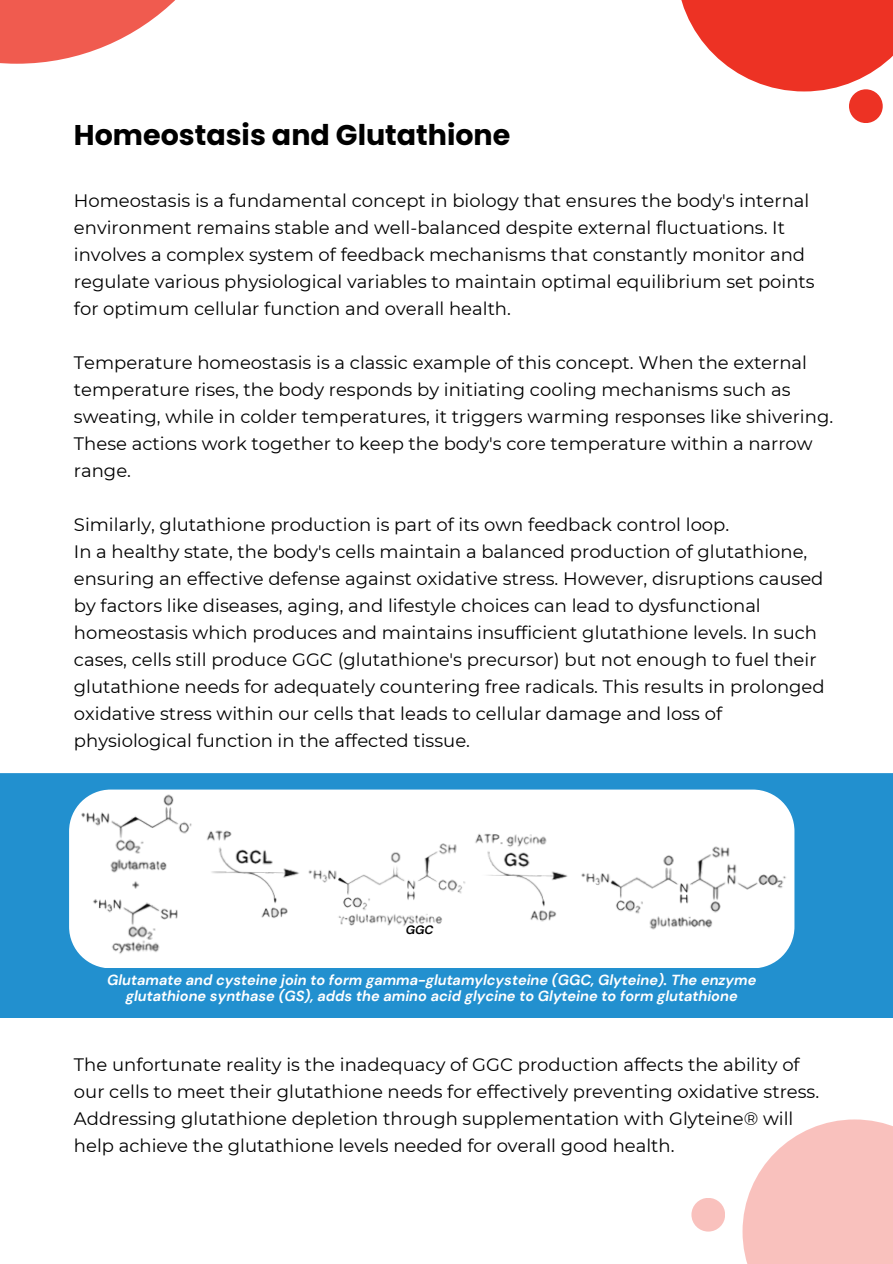
<style>
.page{position:relative;width:893px;height:1264px;background:#fff}
.page>*{position:absolute;margin:0;border:0;box-sizing:border-box;transform-origin:0 0}
.t1{font:700 28.5px "Poppins";color:#000}
.t2{font:18px/27px "Montserrat";color:#000}
.t3{font:italic 700 14.55px/16.4px "DM Sans";color:#fff;text-align:center}
.t4{font:italic 700 12px "DM Sans";color:#000}
</style>
<div class="page">
<svg style="left:742px;top:1119px;width:150px;height:144px;background:#f9cac7"></svg>
<div style="left:691px;top:1197px;width:34px;height:34px;background:#f9c1bd;border-radius:50%"></div>
<div style="left:848px;top:89px;width:34px;height:34px;background:#ed3224;border-radius:50%"></div>
<svg style="left:681px;top:0;width:211px;height:91px;fill:#ed3224"></svg>
<svg style="left:0;top:0;width:175px;height:64px;fill:#f05b4f"></svg>
<div style="left:0;top:773px;width:892px;height:245px;background:#2290cf"></div>
<img style="left:73px;top:789px;width:728px;height:179px">
<p class="t1" style="left:74px;top:115px;width:438px">Homeostasis and Glutathione</p>
<p class="t2" style="left:74px;top:187px;width:742px">Homeostasis is a fundamental concept in biology that ensures the body's internal environment remains stable and well-balanced despite external fluctuations. It involves a complex system of feedback mechanisms that constantly monitor and regulate various physiological variables to maintain optimal equilibrium set points for optimum cellular function and overall health.</p>
<p class="t2" style="left:74px;top:349px;width:760px">Temperature homeostasis is a classic example of this concept. When the external temperature rises, the body responds by initiating cooling mechanisms such as sweating, while in colder temperatures, it triggers warming responses like shivering.<br>These actions work together to keep the body's core temperature within a narrow range.</p>
<p class="t2" style="left:74px;top:511px;width:656px">Similarly, glutathione production is part of its own feedback control loop.</p>
<p class="t2" style="left:74px;top:538px;width:752px">In a healthy state, the body's cells maintain a balanced production of glutathione, ensuring an effective defense against oxidative stress. However, disruptions caused by factors like diseases, aging, and lifestyle choices can lead to dysfunctional homeostasis which produces and maintains insufficient glutathione levels. In such cases, cells still produce GGC (glutathione's precursor) but not enough to fuel their glutathione needs for adequately countering free radicals. This results in prolonged oxidative stress within our cells that leads to cellular damage and loss of physiological function in the affected tissue.</p>
<p class="t4" style="left:405px;top:922px;width:29px">GGC</p>
<p class="t3" style="left:107px;top:971px;width:650px">Glutamate and cysteine join to form gamma-glutamylcysteine (GGC, Glyteine). The enzyme glutathione synthase (GS), adds the amino acid glycine to Glyteine to form glutathione</p>
<p class="t2" style="left:74px;top:1051px;width:746px">The unfortunate reality is the inadequacy of GGC production affects the ability of our cells to meet their glutathione needs for effectively preventing oxidative stress.<br>Addressing glutathione depletion through supplementation with Glyteine® will help achieve the glutathione levels needed for overall good health.</p>
</div>
